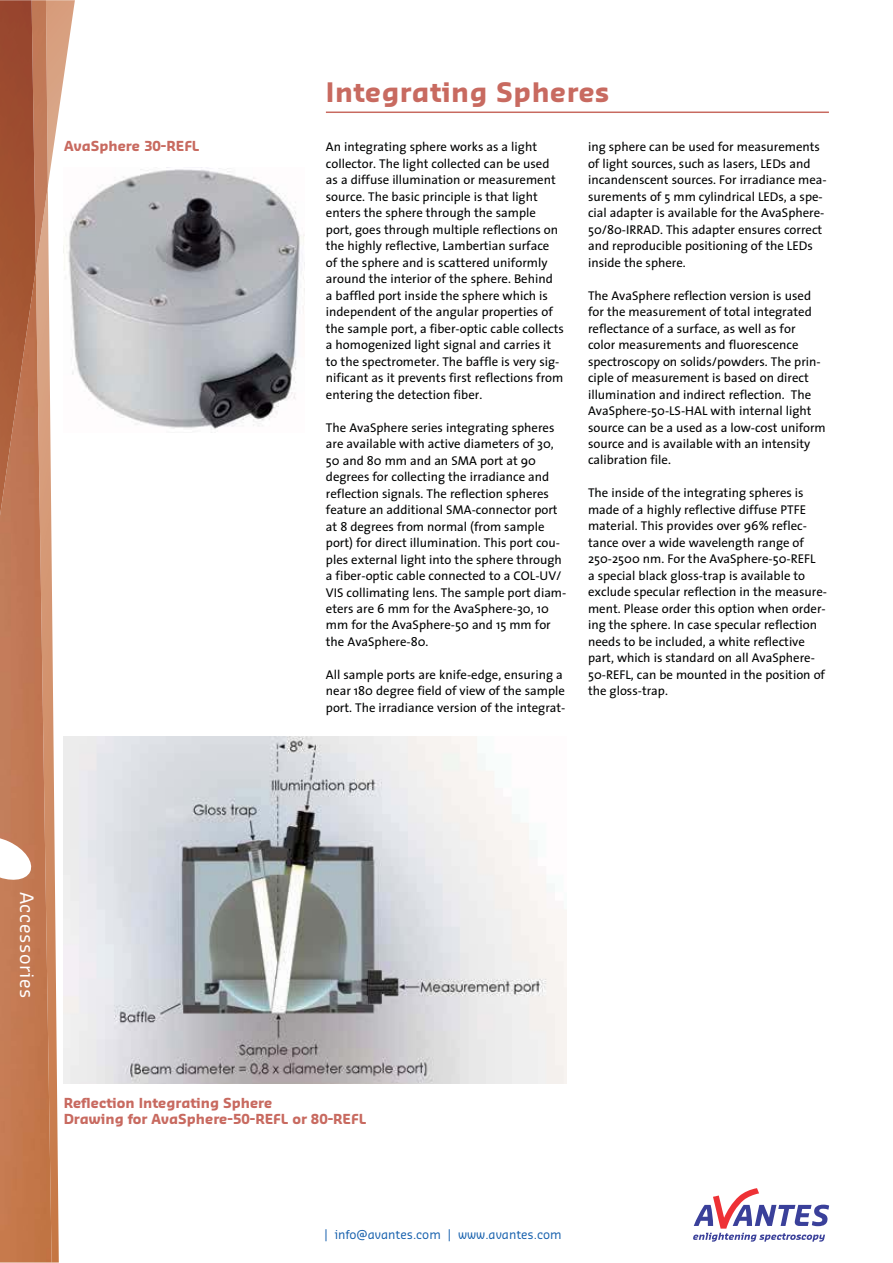
<style>
.page{position:relative;width:893px;height:1263px;background:#fff}
.page>*{position:absolute;margin:0;border:0;box-sizing:border-box;transform-origin:0 0}
.t1{font:700 26.25px "Sansa";letter-spacing:.02em;color:#c86a60}
.t2{font:18px "Sansa";letter-spacing:.04em;color:#fff}
.t3{font:700 13.5px/16.5px "Sansa";color:#c86a60}
.t4{font:12.75px/16.5px "The Sans Plain";color:#000202}
.t5{font:12px "Sansa";color:#1660ad}
</style>
<div class="page">
<svg style="left:693px;top:1188px;width:136px;height:54px"></svg>
<hr style="left:326px;top:112px;width:503px;height:1px;background:#c86a60">
<img style="left:75px;top:737px;width:492px;height:346px">
<img style="left:75px;top:168px;width:230px;height:262px">
<svg style="left:0;top:0;width:75px;height:1263px"></svg>
<p class="t3" style="left:64px;top:139px;width:137px">AvaSphere 30-REFL</p>
<h1 class="t1" style="left:326px;top:82px;width:285px">Integrating Spheres</h1>
<p class="t4" style="left:326px;top:140px;width:239px">An integrating sphere works as a light collector. The light collected can be used as a diffuse illumination or measurement source. The basic principle is that light enters the sphere through the sample port, goes through multiple reflections on the highly reflective, Lambertian surface of the sphere and is scattered uniformly around the interior of the sphere. Behind<br>a baffled port inside the sphere which is independent of the angular properties of the sample port, a fiber-optic cable collects a homogenized light signal and carries it to the spectrometer. The baffle is very sig&shy;nificant as it prevents first reflections from entering the detection fiber.</p>
<p class="t4" style="left:326px;top:420px;width:242px">The AvaSphere series integrating spheres are available with active diameters of 30, 50 and 80 mm and an SMA port at 90 degrees for collecting the irradiance and reflection signals. The reflection spheres feature an additional SMA-connector port at 8 degrees from normal (from sample port) for direct illumination. This port cou&shy;ples external light into the sphere through a fiber-optic cable connected to a COL-UV/ VIS collimating lens. The sample port diam&shy;eters are 6 mm for the AvaSphere-30, 10 mm for the AvaSphere-50 and 15 mm for the AvaSphere-80.</p>
<p class="t4" style="left:326px;top:668px;width:241px">All sample ports are knife-edge, ensuring a near 180 degree field of view of the sample port. The irradiance version of the integrat-</p>
<p class="t4" style="left:588px;top:140px;width:240px">ing sphere can be used for measurements of light sources, such as lasers, LEDs and incandenscent sources. For irradiance mea&shy;surements of 5 mm cylindrical LEDs, a spe&shy;cial adapter is available for the AvaSphere-50/80-IRRAD. This adapter ensures correct and reproducible positioning of the LEDs inside the sphere.</p>
<p class="t4" style="left:588px;top:288px;width:239px">The AvaSphere reflection version is used for the measurement of total integrated reflectance of a surface, as well as for color measurements and fluorescence spectroscopy on solids/powders. The prin&shy;ciple of measurement is based on direct illumination and indirect reflection. The AvaSphere-50-LS-HAL with internal light source can be a used as a low-cost uniform source and is available with an intensity calibration file.</p>
<p class="t4" style="left:588px;top:486px;width:241px">The inside of the integrating spheres is made of a highly reflective diffuse PTFE material. This provides over 96% reflec&shy;tance over a wide wavelength range of 250-2500 nm. For the AvaSphere-50-REFL<br>a special black gloss-trap is available to exclude specular reflection in the measure&shy;ment. Please order this option when order&shy;ing the sphere. In case specular reflection needs to be included, a white reflective part, which is standard on all AvaSphere-50-REFL, can be mounted in the position of the gloss-trap.</p>
<h2 class="t2" style="left:34px;top:892px;width:109px;rotate:90deg">Accessories</h2>
<p class="t3" style="left:64px;top:1096px;width:304px">Reflection Integrating Sphere<br>Drawing for AvaSphere-50-REFL or 80-REFL</p>
<p class="t5" style="left:324px;top:1230px;width:239px">| info@avantes.com | www.avantes.com</p>
</div>
